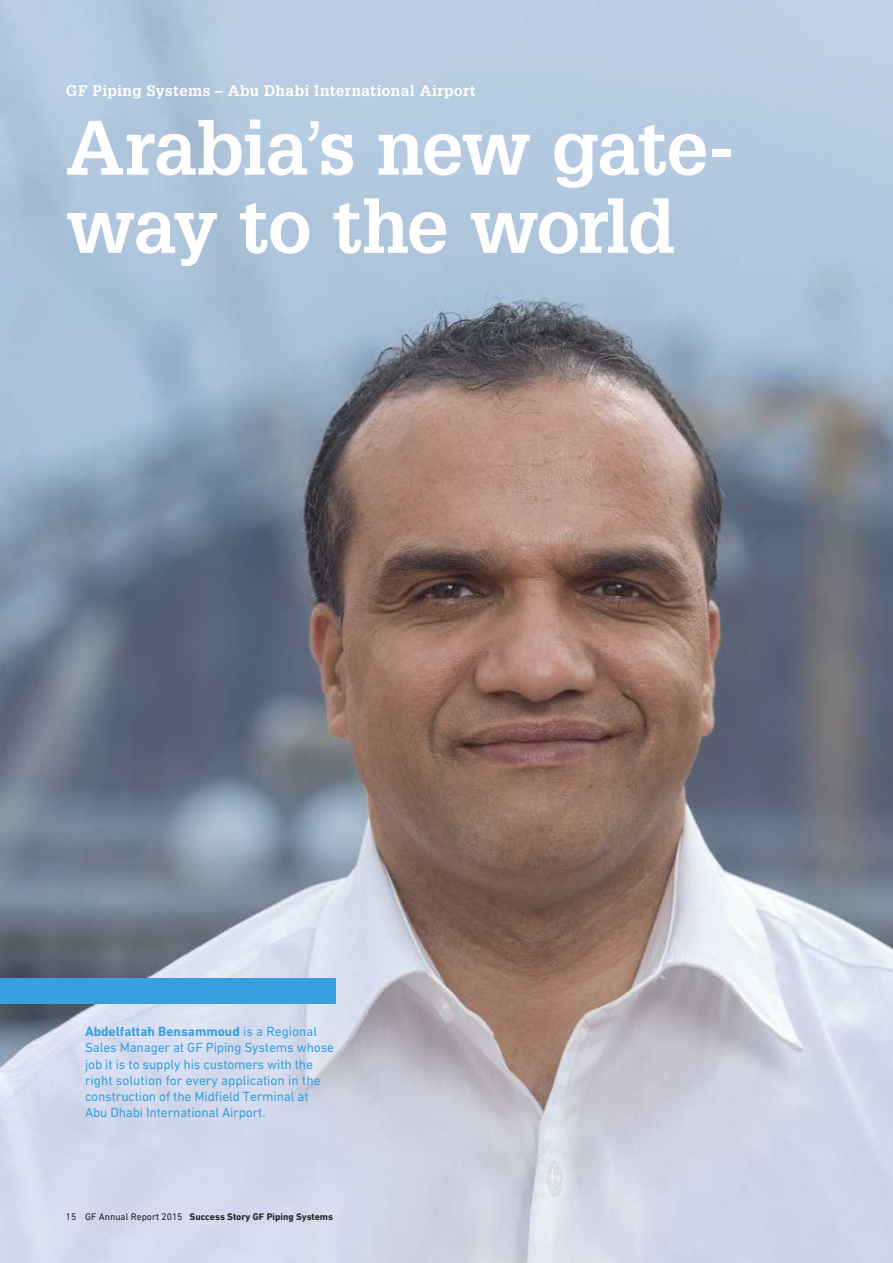
<style>
.page{position:relative;width:893px;height:1263px;background:#fff}
.page>*{position:absolute;margin:0;border:0;box-sizing:border-box;transform-origin:0 0}
.t1{font:700 75px/78.3px "Glypha LT Pro";letter-spacing:-.025em;color:#fff}
.t2{font:700 15px "Glypha LT Pro";letter-spacing:.03em;color:#fff}
.t3{font:13.5px/16.2px "DIN Next W1 G";letter-spacing:-.01em;color:#37a1df}
.t4{font:700 9.75px "DIN Next W1 G";color:#222221}
.t5{font:9.75px "DIN Next W1 G";color:#222221}
.s1{font-family:"Vista Sans OT";font-weight:400}
.s2{font-weight:700}
.s3{font-weight:400}
</style>
<div class="page">
<img style="left:0;top:0;width:893px;height:1263px">
<div style="left:0;top:978px;width:336px;height:26px;background:#37a1df"></div>
<p class="t2" style="left:66px;top:82px;width:412px">GF Piping Systems – Abu Dhabi International Airport</p>
<h1 class="t1" style="left:66px;top:107px;width:671px">Arabia<span class="s1">’</span>s new gate&shy;way to the world</h1>
<p class="t3" style="left:85px;top:1023px;width:251px"><span class="s2">Abdelfattah Bensammoud</span> is a Regional Sales Manager at GF Piping Systems whose job it is to supply his customers with the right solution for every application in the construction of the Midfield Terminal at Abu Dhabi International Airport.</p>
<p class="t5" style="left:66px;top:1211px;width:12px">15</p>
<p class="t4" style="left:85px;top:1211px;width:250px"><span class="s3">GF Annual Report 2015</span> Success Story GF Piping Systems</p>
</div>
